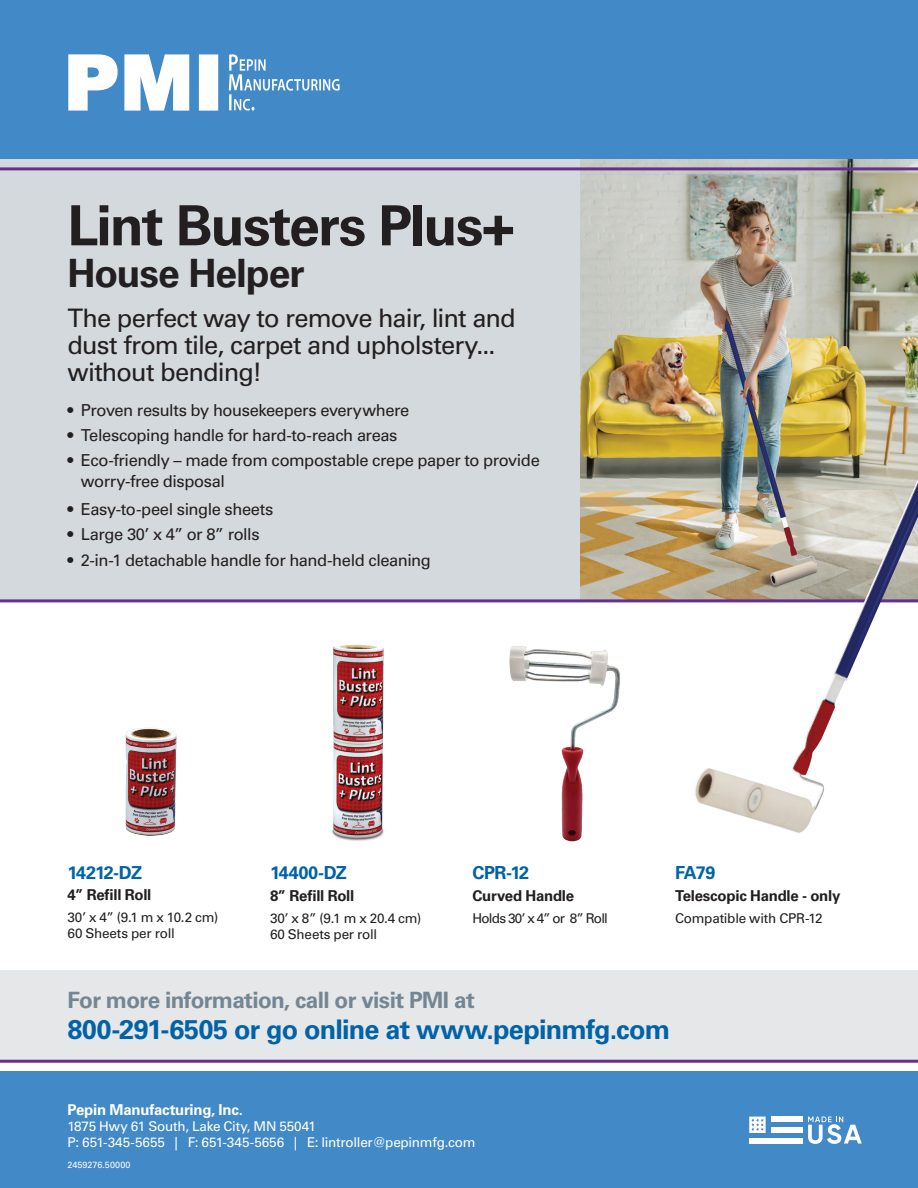
<style>
.page{position:relative;width:918px;height:1188px;background:#fff}
.page>*{position:absolute;margin:0;border:0;box-sizing:border-box;transform-origin:0 0}
.t1{font:700 55.5px "Univers LT Std";letter-spacing:-.035em;color:#231f20}
.t2{font:700 39px "Univers LT Std";letter-spacing:-.03em;color:#231f20}
.t3{font:700 27px "Univers LT Std";letter-spacing:-.03em;color:#0163a7}
.t4{font:25.5px/27px "Univers LT Std";letter-spacing:-.035em;color:#231f20}
.t5{font:700 22.5px "Univers LT Std";letter-spacing:-.03em;color:#748693}
.t6{font:700 18px "Univers LT Std";letter-spacing:-.05em;color:#0163a7}
.t7{font:16.5px/21px "Univers LT Std";letter-spacing:-.025em;color:#231f20}
.t8{font:700 15px "Univers LT Std";letter-spacing:-.02em;color:#231f20}
.t9{font:700 15px "Univers LT Std";letter-spacing:-.02em;color:#fff}
.t10{font:13.5px/16.5px "Univers LT Std";letter-spacing:-.02em;color:#231f20}
.t11{font:13.5px/16.5px "Univers LT Std";letter-spacing:-.015em;color:#fff}
.t12{font:13.5px "Univers LT Std";letter-spacing:-.06em;color:#231f20}
.t13{font:9px "Univers LT Std";letter-spacing:.01em;color:#fff}
</style>
<div class="page">
<div style="left:0;top:159px;width:918px;height:440px;background:#d4d9dd"></div>
<img style="left:580px;top:159px;width:338px;height:440px">
<hr style="left:0;top:167px;width:918px;height:3px;background:#652f90">
<div style="left:0;top:0;width:918px;height:159px;background:#4289c8"></div>
<img style="left:331px;top:644px;width:53px;height:197px">
<img style="left:509px;top:646px;width:111px;height:196px">
<img style="left:125px;top:727px;width:52px;height:109px">
<hr style="left:0;top:599px;width:918px;height:3px;background:#652f90">
<img style="left:693px;top:479px;width:225px;height:354px">
<div style="left:0;top:970px;width:918px;height:90px;background:#e6e7e9"></div>
<hr style="left:0;top:1060px;width:918px;height:3px;background:#652f90">
<div style="left:0;top:1071px;width:918px;height:117px;background:#4289c8"></div>
<svg style="left:229px;top:54px;width:111px;height:57px"></svg>
<svg style="left:68px;top:54px;width:50px;height:57px"></svg>
<svg style="left:124px;top:54px;width:65px;height:57px;background:#deeaf5"></svg>
<div style="left:199px;top:54px;width:19px;height:57px;background:#fff"></div>
<svg style="left:808px;top:1117px;width:54px;height:27px"></svg>
<div style="left:771px;top:1117px;width:32px;height:5px;background:#fff"></div>
<div style="left:771px;top:1128px;width:32px;height:5px;background:#fff"></div>
<div style="left:749px;top:1138px;width:54px;height:6px;background:#fff"></div>
<svg style="left:749px;top:1117px;width:17px;height:16px"></svg>
<h1 class="t1" style="left:68px;top:193px;width:449px">Lint Busters Plus+</h1>
<h2 class="t2" style="left:68px;top:250px;width:239px">House Helper</h2>
<h3 class="t4" style="left:68px;top:305px;width:450px">The perfect way to remove hair, lint and dust from tile, carpet and upholstery... without bending!</h3>
<p class="t7" style="left:68px;top:399px;width:343px">• Proven results by housekeepers everywhere</p>
<p class="t7" style="left:68px;top:425px;width:331px">• Telescoping handle for hard-to-reach areas</p>
<p class="t7" style="left:81px;top:450px;width:460px;text-indent:-13px">• Eco-friendly – made from compostable crepe paper to provide worry-free disposal</p>
<p class="t7" style="left:68px;top:499px;width:207px">• Easy-to-peel single sheets</p>
<p class="t7" style="left:68px;top:524px;width:194px">• Large 30’ x 4” or 8” rolls</p>
<p class="t7" style="left:68px;top:549px;width:365px">• 2-in-1 detachable handle for hand-held cleaning</p>
<p class="t6" style="left:68px;top:862px;width:76px">14212-DZ</p>
<p class="t8" style="left:68px;top:886px;width:85px">4” Refill Roll</p>
<p class="t10" style="left:68px;top:909px;width:152px">30’ x 4” (9.1 m x 10.2 cm)<br>60 Sheets per roll</p>
<p class="t6" style="left:270px;top:862px;width:78px">14400-DZ</p>
<p class="t8" style="left:270px;top:887px;width:86px">8” Refill Roll</p>
<p class="t10" style="left:270px;top:910px;width:153px">30’ x 8” (9.1 m x 20.4 cm)<br>60 Sheets per roll</p>
<p class="t6" style="left:472px;top:862px;width:58px">CPR-12</p>
<p class="t8" style="left:472px;top:887px;width:103px">Curved Handle</p>
<p class="t12" style="left:472px;top:910px;width:137px">Holds 30’ x 4” or 8” Roll</p>
<p class="t6" style="left:675px;top:862px;width:42px">FA79</p>
<p class="t8" style="left:675px;top:887px;width:167px">Telescopic Handle - only</p>
<p class="t10" style="left:675px;top:910px;width:149px">Compatible with CPR-12</p>
<h3 class="t5" style="left:68px;top:987px;width:409px">For more information, call or visit PMI at</h3>
<h3 class="t3" style="left:68px;top:1014px;width:604px">800-291-6505 or go online at www.pepinmfg.com</h3>
<p class="t9" style="left:68px;top:1100px;width:177px">Pepin Manufacturing, Inc.</p>
<p class="t11" style="left:68px;top:1118px;width:410px">1875 Hwy 61 South, Lake City, MN 55041<br>P: 651-345-5655 | F: 651-345-5656 | E: lintroller@pepinmfg.com</p>
<p class="t13" style="left:68px;top:1160px;width:65px">2459276.50000</p>
</div>
